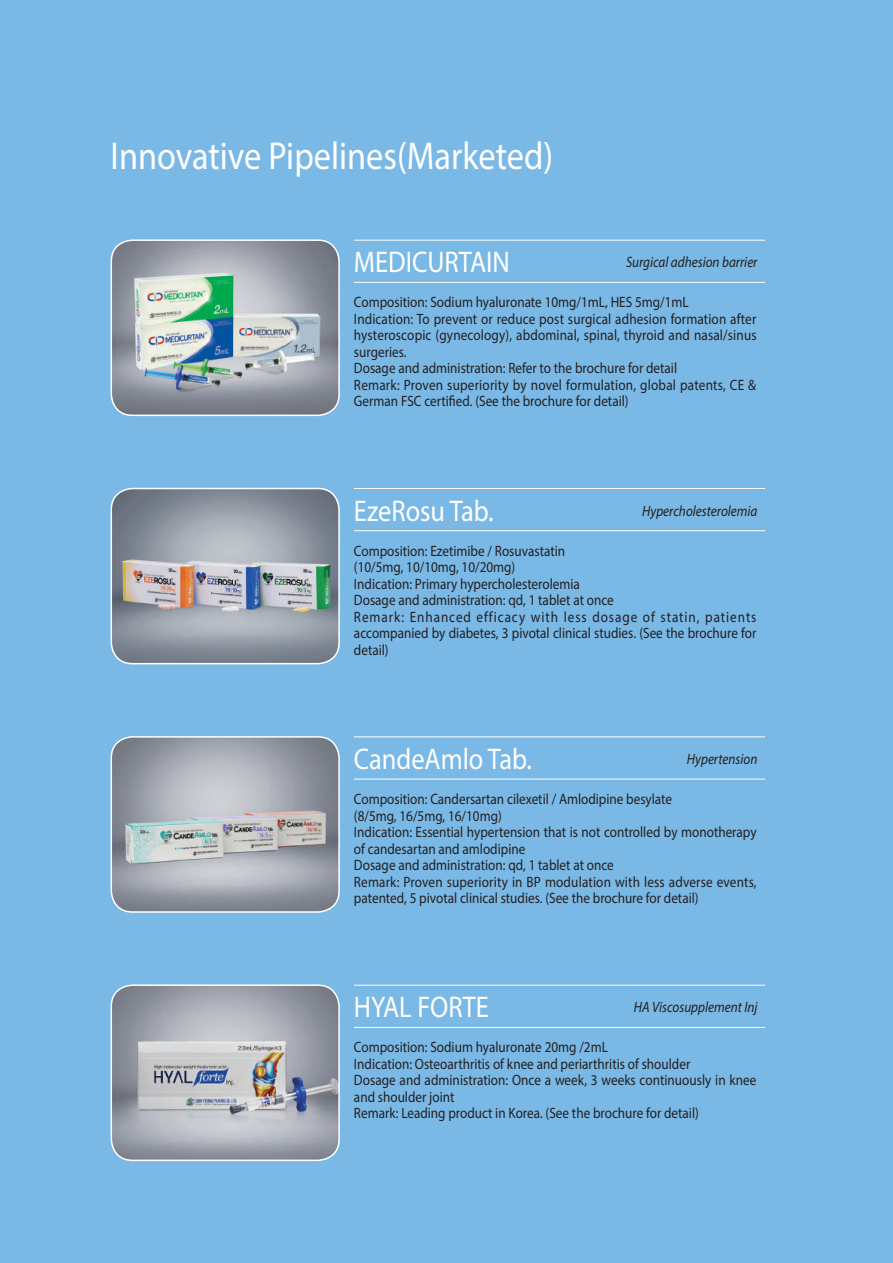
<style>
.page{position:relative;width:893px;height:1263px;background:#7ab8e5}
.page>*{position:absolute;margin:0;border:0;box-sizing:border-box;transform-origin:0 0}
.t1{font:39px "Myriad Pro";color:#fff;scale:.88 1}
.t2{font:30px "Myriad Pro";color:#fff;scale:.88 1}
.t3{font:15px/16.5px "Myriad Pro";color:#231f20;scale:.88 1}
.t4{font:italic 15px "Myriad Pro";color:#231f20;scale:.88 1}
</style>
<div class="page">
<img style="left:111px;top:242px;width:228px;height:173px">
<div style="left:111px;top:239px;width:229px;height:177px;border:2px solid #fff;border-radius:21px"></div>
<hr style="left:354px;top:240px;width:411px;height:1px;background:#fff">
<hr style="left:354px;top:282px;width:411px;height:1px;background:#fff">
<img style="left:111px;top:987px;width:228px;height:173px">
<div style="left:111px;top:984px;width:229px;height:177px;border:2px solid #fff;border-radius:21px"></div>
<hr style="left:354px;top:985px;width:411px;height:1px;background:#fff">
<hr style="left:354px;top:1027px;width:411px;height:1px;background:#fff">
<img style="left:111px;top:738px;width:226px;height:173px">
<div style="left:111px;top:736px;width:229px;height:177px;border:2px solid #fff;border-radius:21px"></div>
<hr style="left:354px;top:736px;width:411px;height:1px;background:#fff">
<hr style="left:354px;top:779px;width:411px;height:1px;background:#fff">
<img style="left:111px;top:488px;width:228px;height:176px">
<div style="left:111px;top:488px;width:229px;height:176px;border:2px solid #fff;border-radius:21px"></div>
<hr style="left:354px;top:488px;width:411px;height:1px;background:#fff">
<hr style="left:354px;top:530px;width:411px;height:1px;background:#fff">
<h1 class="t1" style="left:111px;top:132px;width:505px">Innovative Pipelines(Marketed)</h1>
<h2 class="t2" style="left:354px;top:244px;width:179px">MEDICURTAIN</h2>
<p class="t4" style="left:626px;top:253px;width:151px">Surgical adhesion barrier</p>
<p class="t3" style="left:354px;top:294px;width:459px">Composition: Sodium hyaluronate 10mg/1mL, HES 5mg/1mL<br>Indication: To prevent or reduce post surgical adhesion formation after hysteroscopic (gynecology), abdominal, spinal, thyroid and nasal/sinus surgeries.<br>Dosage and administration: Refer to the brochure for detail<br>Remark: Proven superiority by novel formulation, global patents, CE &amp; German FSC certified. (See the brochure for detail)</p>
<h2 class="t2" style="left:354px;top:492px;width:160px">EzeRosu Tab.</h2>
<p class="t4" style="left:642px;top:501px;width:133px">Hypercholesterolemia</p>
<p class="t3" style="left:354px;top:542px;width:459px">Composition: Ezetimibe / Rosuvastatin<br>(10/5mg, 10/10mg, 10/20mg)<br>Indication: Primary hypercholesterolemia<br>Dosage and administration: qd, 1 tablet at once<br>Remark: Enhanced efficacy with less dosage of statin, patients accompanied by diabetes, 3 pivotal clinical studies. (See the brochure for detail)</p>
<h2 class="t2" style="left:354px;top:740px;width:204px">CandeAmlo Tab.</h2>
<p class="t4" style="left:687px;top:750px;width:82px">Hypertension</p>
<p class="t3" style="left:354px;top:791px;width:459px">Composition: Candersartan cilexetil / Amlodipine besylate<br>(8/5mg, 16/5mg, 16/10mg)<br>Indication: Essential hypertension that is not controlled by monotherapy of candesartan and amlodipine<br>Dosage and administration: qd, 1 tablet at once<br>Remark: Proven superiority in BP modulation with less adverse events, patented, 5 pivotal clinical studies. (See the brochure for detail)</p>
<h2 class="t2" style="left:354px;top:989px;width:155px">HYAL FORTE</h2>
<p class="t4" style="left:634px;top:998px;width:142px">HA Viscosupplement Inj</p>
<p class="t3" style="left:354px;top:1039px;width:459px">Composition: Sodium hyaluronate 20mg /2mL<br>Indication: Osteoarthritis of knee and periarthritis of shoulder<br>Dosage and administration: Once a week, 3 weeks continuously in knee and shoulder joint<br>Remark: Leading product in Korea. (See the brochure for detail)</p>
</div>
